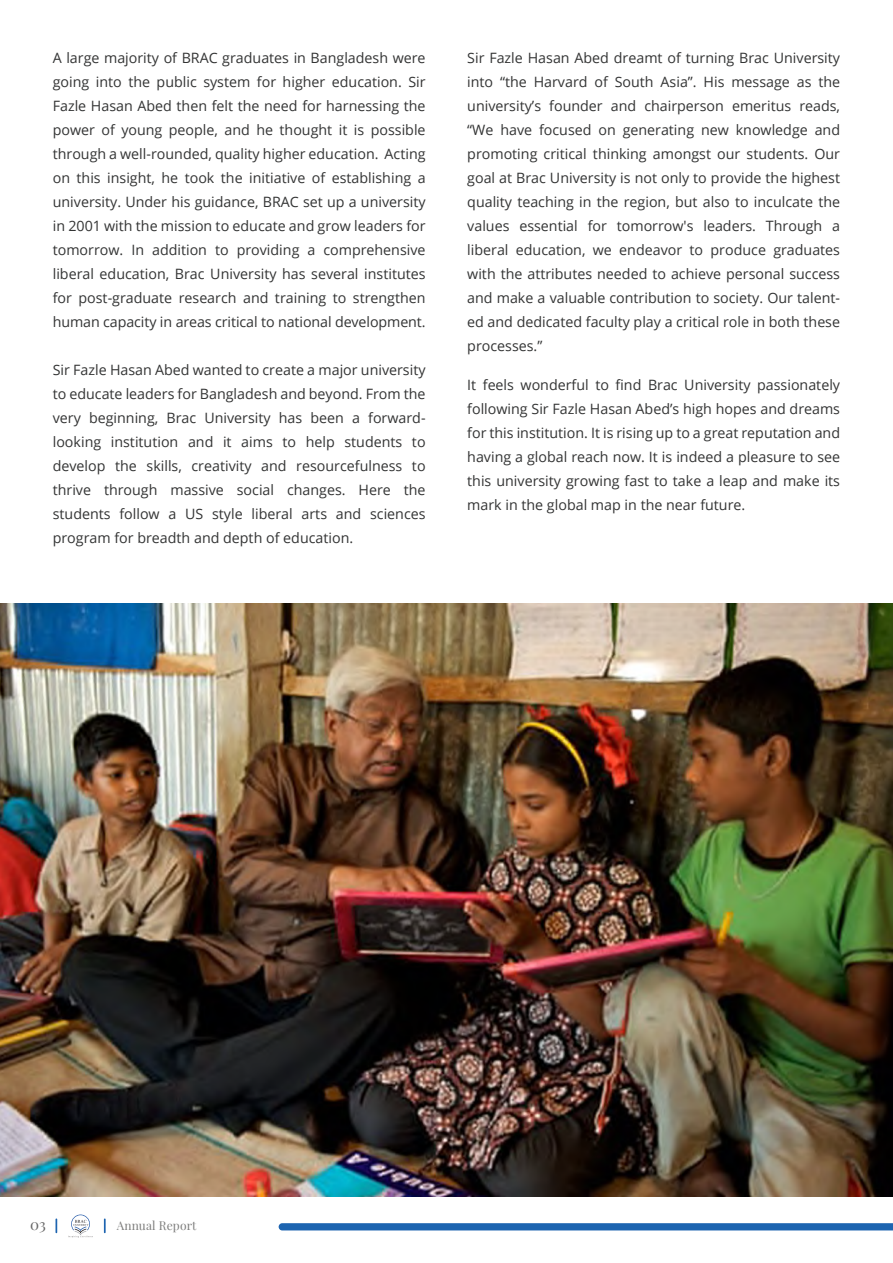
<style>
.page{position:relative;width:893px;height:1263px;background:#fff}
.page>*{position:absolute;margin:0;border:0;box-sizing:border-box;transform-origin:0 0}
.t1{font:15px "Playfair Display";color:#666}
.t2{font:14.25px/24px "Open Sans";color:#333434;text-align:justify}
.t3{font:12px "Playfair Display";letter-spacing:.01em;color:#7d7d7c}
</style>
<div class="page">
<img style="left:0;top:604px;width:893px;height:592px">
<svg style="left:279px;top:1223px;width:614px;height:7px;background:#2368b2"></svg>
<svg style="left:68px;top:1214px;width:25px;height:23px"></svg>
<svg style="left:56px;top:1218px;width:1px;height:15px"></svg>
<svg style="left:104px;top:1218px;width:2px;height:15px"></svg>
<p class="t2" style="left:53px;top:46px;width:374px">A large majority of BRAC graduates in Bangladesh were going into the public system for higher education. Sir Fazle Hasan Abed then felt the need for harnessing the power of young people, and he thought it is possible through a well-rounded, quality higher education. Acting on this insight, he took the initiative of establishing a university. Under his guidance, BRAC set up a university in 2001 with the mission to educate and grow leaders for tomorrow. In addition to providing a comprehensive liberal education, Brac University has several institutes for post-graduate research and training to strengthen human capacity in areas critical to national development.</p>
<p class="t2" style="left:53px;top:358px;width:374px">Sir Fazle Hasan Abed wanted to create a major university to educate leaders for Bangladesh and beyond. From the very beginning, Brac University has been a forward&shy;looking institution and it aims to help students to develop the skills, creativity and resourcefulness to thrive through massive social changes. Here the students follow a US style liberal arts and sciences program for breadth and depth of education.</p>
<p class="t2" style="left:467px;top:46px;width:374px">Sir Fazle Hasan Abed dreamt of turning Brac University into “the Harvard of South Asia”. His message as the university’s founder and chairperson emeritus reads, “We have focused on generating new knowledge and promoting critical thinking amongst our students. Our goal at Brac University is not only to provide the highest quality teaching in the region, but also to inculcate the values essential for tomorrow's leaders. Through a liberal education, we endeavor to produce graduates with the attributes needed to achieve personal success and make a valuable contribution to society. Our talent&shy;ed and dedicated faculty play a critical role in both these processes.”</p>
<p class="t2" style="left:467px;top:373px;width:374px">It feels wonderful to find Brac University passionately following Sir Fazle Hasan Abed’s high hopes and dreams for this institution. It is rising up to a great reputation and having a global reach now. It is indeed a pleasure to see this university growing fast to take a leap and make its mark in the global map in the near future.</p>
<p class="t1" style="left:30px;top:1213px;width:17px">03</p>
<p class="t3" style="left:117px;top:1216px;width:81px">Annual Report</p>
</div>
